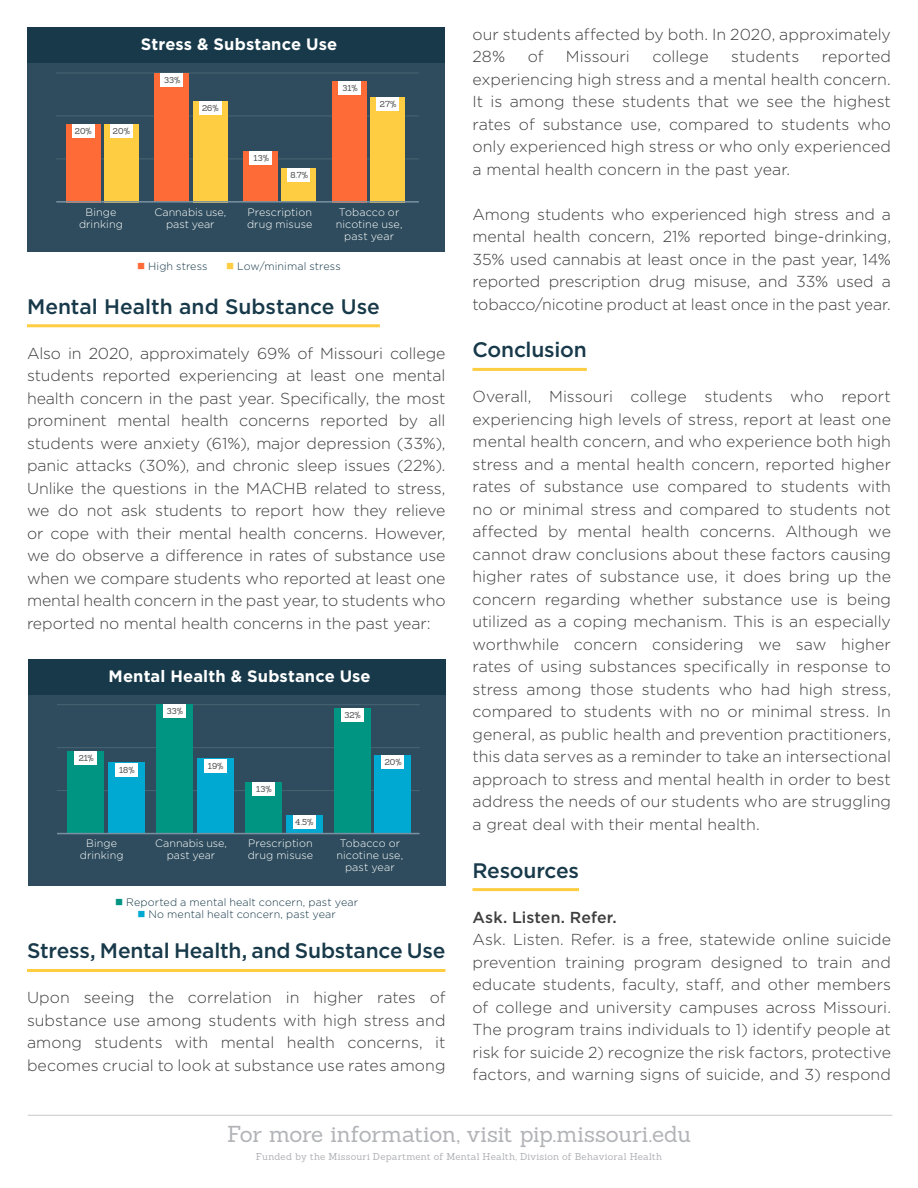
<style>
.page{position:relative;width:918px;height:1188px;background:#fff}
.page>*{position:absolute;margin:0;border:0;box-sizing:border-box;transform-origin:0 0}
.t1{font:22.5px "Sanchez";letter-spacing:-.01em;color:#b2b3b7}
.t2{font:500 21px "Gotham";letter-spacing:-.01em;color:#173949}
.t3{font:700 16.5px "Gotham";letter-spacing:.01em;color:#fff}
.t4{font:300 15.9px/22.5px "Gotham";color:#3e3e3f;text-align:justify}
.t5{font:500 15.9px "Gotham";letter-spacing:.005em;color:#3e3e3f}
.t6{font:300 10.8px/12px "Gotham";letter-spacing:.005em;color:#fff;text-align:center}
.t7{font:300 10.8px "Gotham";letter-spacing:.01em;color:#173949}
.t8{font:9.75px "Sanchez";letter-spacing:.02em;color:#b2b3b7}
.t9{font:8.4px "Sanchez";letter-spacing:.01em;color:#4b4c4d}
.s1{color:#ff6b36}
.s2{color:#ffcd41}
.s3{color:#009483}
.s4{color:#00a9d2}
</style>
<div class="page">
<hr style="left:28px;top:1115px;width:864px;height:1px;background:#c7c8ca">
<hr style="left:27px;top:324px;width:353px;height:3px;background:#ffcd41">
<hr style="left:472px;top:368px;width:115px;height:3px;background:#ffcd41">
<hr style="left:472px;top:888px;width:107px;height:3px;background:#ffcd41">
<div style="left:27px;top:62px;width:418px;height:190px;background:#2e4c5d"></div>
<hr style="left:56px;top:159px;width:363px;height:1px;background:#496576">
<hr style="left:56px;top:116px;width:363px;height:1px;background:#496576">
<hr style="left:56px;top:73px;width:363px;height:1px;background:#496576">
<div style="left:27px;top:27px;width:418px;height:36px;background:#173949"></div>
<div style="left:371px;top:97px;width:34px;height:105px;background:#ffcd41"></div>
<div style="left:333px;top:81px;width:34px;height:121px;background:#ff6b36"></div>
<div style="left:282px;top:168px;width:34px;height:34px;background:#ffcd41"></div>
<div style="left:244px;top:152px;width:34px;height:50px;background:#ff6b36"></div>
<div style="left:193px;top:101px;width:34px;height:101px;background:#ffcd41"></div>
<div style="left:155px;top:73px;width:34px;height:129px;background:#ff6b36"></div>
<div style="left:104px;top:124px;width:34px;height:78px;background:#ffcd41"></div>
<div style="left:66px;top:124px;width:34px;height:78px;background:#ff6b36"></div>
<hr style="left:56px;top:201px;width:363px;height:2px;background:#7a91a1">
<div style="left:72px;top:124px;width:22px;height:14px;background:#fff"></div>
<div style="left:110px;top:124px;width:22px;height:14px;background:#fff"></div>
<div style="left:161px;top:73px;width:22px;height:14px;background:#fff"></div>
<div style="left:199px;top:101px;width:22px;height:14px;background:#fff"></div>
<div style="left:250px;top:152px;width:22px;height:13px;background:#fff"></div>
<div style="left:288px;top:168px;width:22px;height:14px;background:#fff"></div>
<div style="left:339px;top:81px;width:22px;height:14px;background:#fff"></div>
<div style="left:377px;top:97px;width:22px;height:14px;background:#fff"></div>
<div style="left:28px;top:694px;width:418px;height:192px;background:#2e4c5d"></div>
<hr style="left:57px;top:790px;width:363px;height:1px;background:#496576">
<hr style="left:57px;top:747px;width:363px;height:1px;background:#496576">
<hr style="left:57px;top:704px;width:363px;height:1px;background:#496576">
<div style="left:28px;top:659px;width:418px;height:36px;background:#173949"></div>
<div style="left:375px;top:755px;width:36px;height:78px;background:#00a9d2"></div>
<div style="left:334px;top:708px;width:37px;height:125px;background:#009483"></div>
<div style="left:286px;top:815px;width:36px;height:18px;background:#00a9d2"></div>
<div style="left:245px;top:782px;width:37px;height:51px;background:#009483"></div>
<div style="left:197px;top:759px;width:37px;height:74px;background:#00a9d2"></div>
<div style="left:156px;top:704px;width:37px;height:129px;background:#009483"></div>
<div style="left:108px;top:763px;width:37px;height:70px;background:#00a9d2"></div>
<div style="left:68px;top:751px;width:36px;height:82px;background:#009483"></div>
<hr style="left:57px;top:833px;width:363px;height:1px;background:#7a91a1">
<div style="left:75px;top:751px;width:22px;height:14px;background:#fff"></div>
<div style="left:115px;top:763px;width:23px;height:14px;background:#fff"></div>
<div style="left:164px;top:704px;width:22px;height:14px;background:#fff"></div>
<div style="left:204px;top:759px;width:22px;height:14px;background:#fff"></div>
<div style="left:252px;top:782px;width:23px;height:14px;background:#fff"></div>
<div style="left:293px;top:815px;width:22px;height:14px;background:#fff"></div>
<div style="left:341px;top:708px;width:22px;height:14px;background:#fff"></div>
<div style="left:382px;top:755px;width:22px;height:14px;background:#fff"></div>
<hr style="left:27px;top:969px;width:419px;height:3px;background:#ffcd41">
<p class="t3" style="left:141px;top:33px;width:198px">Stress &amp; Substance Use</p>
<p class="t9" style="left:75px;top:126px;width:19px">20%</p>
<p class="t9" style="left:113px;top:126px;width:19px">20%</p>
<p class="t9" style="left:164px;top:75px;width:18px">33%</p>
<p class="t9" style="left:202px;top:102px;width:18px">26%</p>
<p class="t9" style="left:253px;top:153px;width:17px">13%</p>
<p class="t9" style="left:290px;top:170px;width:19px">8.7%</p>
<p class="t9" style="left:343px;top:83px;width:17px">31%</p>
<p class="t9" style="left:380px;top:98px;width:18px">27%</p>
<p class="t6" style="left:79px;top:206px;width:45px">Binge drinking</p>
<p class="t6" style="left:154px;top:206px;width:74px">Cannabis use, past year</p>
<p class="t6" style="left:247px;top:206px;width:67px;text-align:left">Prescription drug misuse</p>
<p class="t6" style="left:336px;top:206px;width:68px;text-align:left">Tobacco or nicotine use,</p>
<p class="t6" style="left:344px;top:230px;width:51px">past year</p>
<p class="t7" style="left:137px;top:259px;width:72px"><span class="s1">■</span> High stress</p>
<p class="t7" style="left:226px;top:259px;width:116px"><span class="s2">■</span> Low/minimal stress</p>
<p class="t2" style="left:27px;top:293px;width:354px">Mental Health and Substance Use</p>
<p class="t4" style="left:27px;top:341px;width:420px">Also in 2020, approximately 69% of Missouri college students reported experiencing at least one mental health concern in the past year. Specifically, the most prominent mental health concerns reported by all students were anxiety (61%), major depression (33%), panic attacks (30%), and chronic sleep issues (22%).<br>Unlike the questions in the MACHB related to stress, we do not ask students to report how they relieve or cope with their mental health concerns. However, we do observe a difference in rates of substance use when we compare students who reported at least one mental health concern in the past year, to students who reported no mental health concerns in the past year:</p>
<p class="t3" style="left:109px;top:665px;width:264px">Mental Health &amp; Substance Use</p>
<p class="t9" style="left:79px;top:753px;width:17px">21%</p>
<p class="t9" style="left:119px;top:764px;width:17px">18%</p>
<p class="t9" style="left:167px;top:706px;width:18px">33%</p>
<p class="t9" style="left:208px;top:760px;width:17px">19%</p>
<p class="t9" style="left:256px;top:784px;width:17px">13%</p>
<p class="t9" style="left:295px;top:817px;width:20px">4.5%</p>
<p class="t9" style="left:344px;top:710px;width:18px">32%</p>
<p class="t9" style="left:385px;top:756px;width:19px">20%</p>
<p class="t6" style="left:155px;top:837px;width:74px">Cannabis use, past year</p>
<p class="t6" style="left:248px;top:837px;width:67px;text-align:left">Prescription drug misuse</p>
<p class="t6" style="left:336px;top:837px;width:68px">Tobacco or nicotine use, past year</p>
<p class="t7" style="left:115px;top:895px;width:244px"><span class="s3">■</span> Reported a mental healt concern, past year</p>
<p class="t7" style="left:137px;top:907px;width:200px"><span class="s4">■</span> No mental healt concern, past year</p>
<p class="t6" style="left:80px;top:837px;width:45px">Binge drinking</p>
<p class="t2" style="left:27px;top:937px;width:420px">Stress, Mental Health, and Substance Use</p>
<p class="t4" style="left:27px;top:986px;width:420px">Upon seeing the correlation in higher rates of substance use among students with high stress and among students with mental health concerns, it becomes crucial to look at substance use rates among</p>
<p class="t4" style="left:472px;top:22px;width:420px">our students affected by both. In 2020, approximately<br>28%</p>
<p class="t4" style="left:528px;top:45px;width:17px">of</p>
<p class="t4" style="left:566px;top:45px;width:65px">Missouri</p>
<p class="t4" style="left:652px;top:45px;width:58px">college</p>
<p class="t4" style="left:731px;top:45px;width:70px">students</p>
<p class="t4" style="left:472px;top:45px;width:420px;text-indent:349px">reported experiencing high stress and a mental health concern.<br>It is among these students that we see the highest rates of substance use, compared to students who only experienced high stress or who only experienced a mental health concern in the past year.</p>
<p class="t4" style="left:472px;top:202px;width:420px">Among students who experienced high stress and a mental health concern, 21% reported binge-drinking, 35% used cannabis at least once in the past year, 14% reported prescription drug misuse, and 33% used a tobacco/nicotine product at least once in the past year.</p>
<p class="t2" style="left:472px;top:336px;width:116px">Conclusion</p>
<p class="t4" style="left:472px;top:385px;width:420px">Overall, Missouri college students who report experiencing high levels of stress, report at least one mental health concern, and who experience both high stress and a mental health concern, reported higher rates of substance use compared to students with no or minimal stress and compared to students not affected by mental health concerns. Although we cannot draw conclusions about these factors causing higher rates of substance use, it does bring up the concern regarding whether substance use is being utilized as a coping mechanism. This is an especially worthwhile concern considering we saw higher rates of using substances specifically in response to stress among those students who had high stress, compared to students with no or minimal stress. In general, as public health and prevention practitioners, this data serves as a reminder to take an intersectional approach to stress and mental health in order to best address the needs of our students who are struggling a great deal with their mental health.</p>
<p class="t2" style="left:472px;top:856px;width:108px">Resources</p>
<p class="t5" style="left:472px;top:907px;width:146px">Ask. Listen. Refer.</p>
<p class="t4" style="left:472px;top:928px;width:420px">Ask. Listen. Refer. is a free, statewide online suicide prevention training program designed to train and educate students, faculty, staff, and other members of college and university campuses across Missouri.<br>The program trains individuals to 1) identify people at risk for suicide 2) recognize the risk factors, protective factors, and warning signs of suicide, and 3) respond</p>
<h1 class="t1" style="left:227px;top:1120px;width:465px">For more information, visit pip.missouri.edu</h1>
<p class="t8" style="left:256px;top:1150px;width:408px">Funded by the Missouri Department of Mental Health, Division of Behavioral Health</p>
</div>
